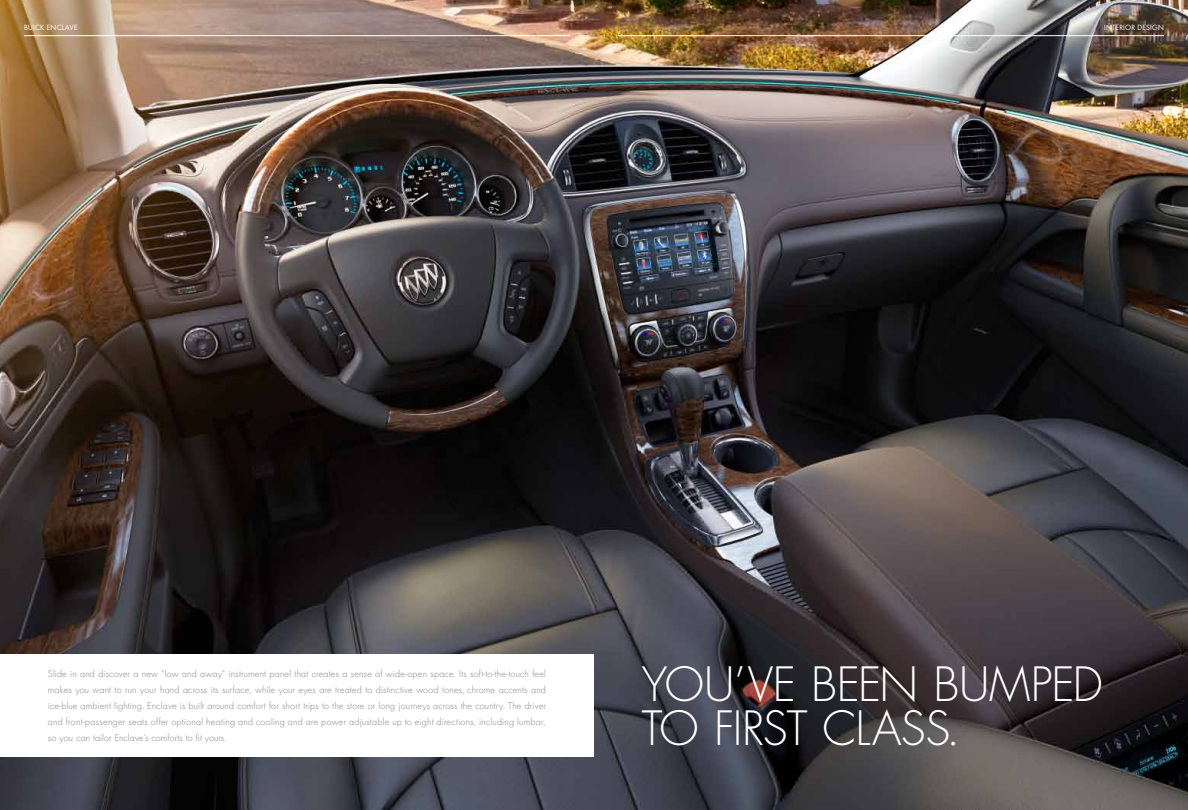
<style>
.page{position:relative;width:1188px;height:810px;background:#fff}
.page>*{position:absolute;margin:0;border:0;box-sizing:border-box;transform-origin:0 0}
.t1{font:300 46px/44px "Futura";letter-spacing:-.02em;color:#fff}
.t2{font:300 9px/16px "Futura";letter-spacing:.025em;color:#7f8181;text-align:justify}
.t3{font:7px "Futura";letter-spacing:.02em;color:#fff}
</style>
<div class="page">
<img style="left:0;top:0;width:1188px;height:810px">
<div style="left:0;top:655px;width:594px;height:102px;background:#fff"></div>
<hr style="left:618px;top:35px;width:546px;height:1px;background:#fff">
<hr style="left:24px;top:35px;width:546px;height:1px;background:#fff">
<p class="t3" style="left:24px;top:23px;width:55px">BUICK ENCLAVE</p>
<p class="t3" style="left:1104px;top:23px;width:5px">INTERIOR</p>
<p class="t3" style="left:1138px;top:23px;width:6px">DESIGN</p>
<p class="t2" style="left:48px;top:666px;width:500px">Slide in and discover a new “low and away” instrument panel that creates a sense of wide-open space. Its soft-to-the-touch feel makes you want to run your hand across its surface, while your eyes are treated to distinctive wood tones, chrome accents and ice-blue ambient lighting. Enclave is built around comfort for short trips to the store or long journeys across the country. The driver and front-passenger seats offer optional heating and cooling and are power adjustable up to eight directions, including lumbar, so you can tailor Enclave’s comforts to fit yours.</p>
<h1 class="t1" style="left:642px;top:663px;width:462px">you’ve been bumped to first class.</h1>
</div>
